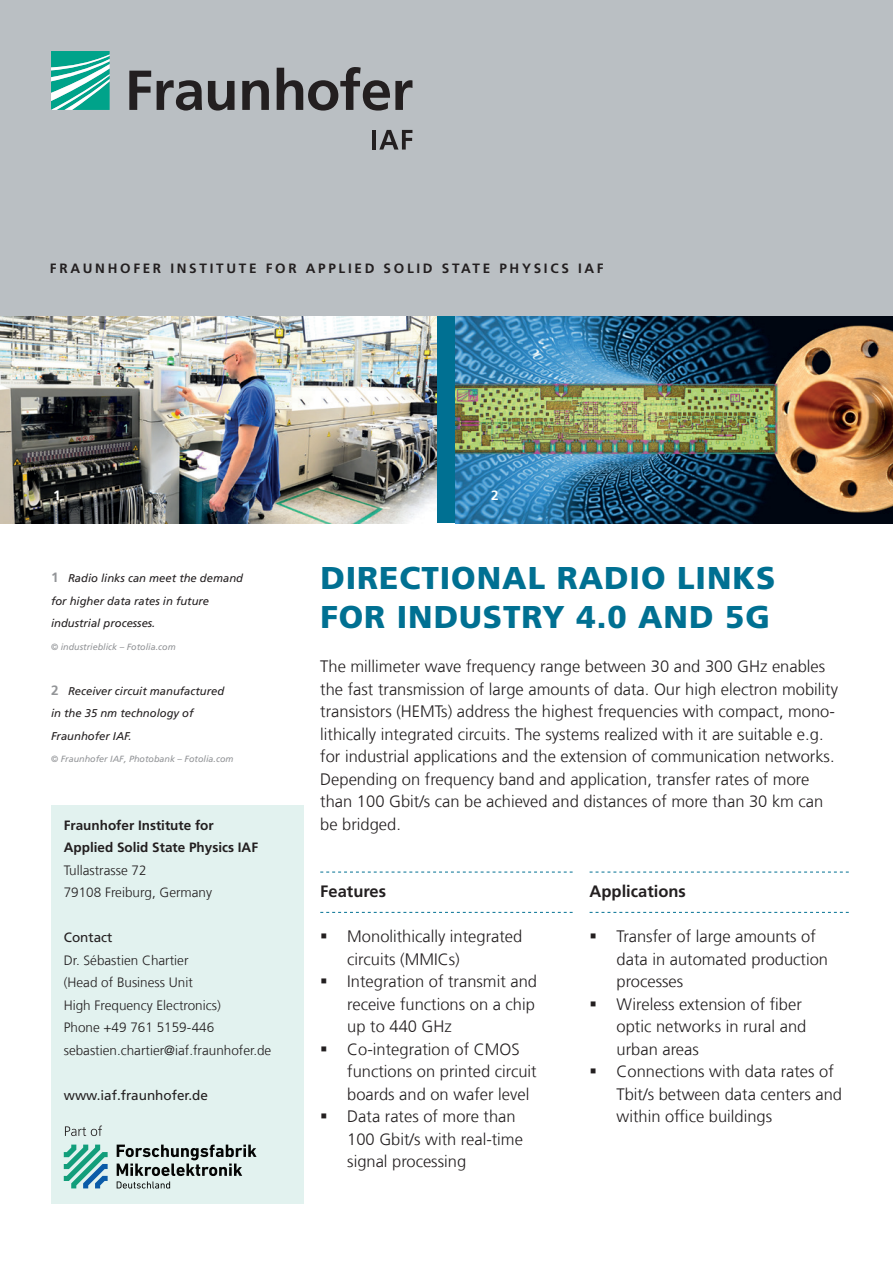
<style>
.page{position:relative;width:893px;height:1263px;background:#fff}
.page>*{position:absolute;margin:0;border:0;box-sizing:border-box;transform-origin:0 0}
.t1{font:900 31.5px/39px "Frutiger LT Com";letter-spacing:.03em;color:#007092}
.t2{font:300 16.5px/22.5px "Frutiger LT Com";color:#231f20}
.t3{font:700 16.5px "Frutiger LT Com";color:#231f20}
.t4{font:300 13.5px/22.5px "Frutiger LT Com";color:#231f20}
.t5{font:700 13.5px/22.5px "Frutiger LT Com";color:#231f20}
.t6{font:700 13.5px "Frutiger LT Com";letter-spacing:.2em;color:#231f20}
.t7{font:13.5px "Frutiger LT Com";color:#231f20}
.t8{font:700 13.5px "Frutiger LT Com";color:#fff}
.t9{font:italic 11.25px/22.5px "Frutiger LT Com";color:#231f20}
.t10{font:italic 9px "Frutiger LT Com";color:#939598}
.s1{font-weight:700;font-style:normal;font-size:13.5px;color:#939598}
</style>
<div class="page">
<div style="left:435px;top:306px;width:31px;height:217px;background:#007092"></div>
<img style="left:455px;top:315px;width:438px;height:208px">
<img style="left:0;top:315px;width:437px;height:208px">
<svg style="left:320px;top:872px;width:253px;height:1px"></svg>
<svg style="left:320px;top:912px;width:253px;height:1px"></svg>
<div style="left:51px;top:805px;width:252px;height:398px;background:#e2f2ef"></div>
<div style="left:0;top:0;width:893px;height:315px;background:#babfc3"></div>
<svg style="left:51px;top:51px;width:59px;height:59px;background:#4bbcab"></svg>
<svg style="left:129px;top:67px;width:283px;height:44px"></svg>
<hr style="left:372px;top:130px;width:4px;height:20px;background:#231f20">
<svg style="left:379px;top:130px;width:33px;height:20px"></svg>
<svg style="left:590px;top:872px;width:259px;height:1px"></svg>
<svg style="left:590px;top:912px;width:259px;height:1px"></svg>
<svg style="left:64px;top:1144px;width:44px;height:44px"></svg>
<svg style="left:117px;top:1144px;width:140px;height:44px"></svg>
<svg style="left:65px;top:1125px;width:37px;height:11px"></svg>
<p class="t6" style="left:50px;top:260px;width:555px">FRAUNHOFER INSTITUTE FOR APPLIED SOLID STATE PHYSICS IAF</p>
<p class="t8" style="left:53px;top:488px;width:9px">1</p>
<p class="t8" style="left:491px;top:488px;width:9px">2</p>
<p class="t9" style="left:51px;top:567px;width:194px"><span class="s1">1</span> Radio links can meet the demand for higher data rates in future industrial processes.</p>
<p class="t10" style="left:51px;top:641px;width:126px">© industrieblick – Fotolia.com</p>
<p class="t9" style="left:51px;top:679px;width:175px"><span class="s1">2</span> Receiver circuit manufactured in the 35 nm technology of<br>Fraunhofer IAF.</p>
<p class="t10" style="left:51px;top:754px;width:184px">© Fraunhofer IAF, Photobank – Fotolia.com</p>
<p class="t5" style="left:64px;top:814px;width:196px">Fraunhofer Institute for<br>Applied Solid State Physics IAF</p>
<p class="t4" style="left:64px;top:859px;width:150px">Tullastrasse 72<br>79108 Freiburg, Germany</p>
<p class="t7" style="left:64px;top:929px;width:50px">Contact</p>
<p class="t4" style="left:64px;top:949px;width:209px">Dr. Sébastien Chartier<br>(Head of Business Unit<br>High Frequency Electronics)<br>Phone +49 761 5159-446 sebastien.chartier@iaf.fraunhofer.de</p>
<p class="t7" style="left:64px;top:1087px;width:146px">www.iaf.fraunhofer.de</p>
<h1 class="t1" style="left:320px;top:558px;width:457px">DIRECTIONAL RADIO LINKS<br>FOR INDUSTRY 4.0 AND 5G</h1>
<p class="t2" style="left:320px;top:655px;width:519px">The millimeter wave frequency range between 30 and 300 GHz enables the fast transmission of large amounts of data. Our high electron mobility transistors (HEMTs) address the highest frequencies with compact, mono&shy;lithically integrated circuits. The systems realized with it are suitable e.g. for industrial applications and the extension of communication networks.<br>Depending on frequency band and application, transfer rates of more than 100 Gbit/s can be achieved and distances of more than 30 km can be bridged.</p>
<p class="t3" style="left:320px;top:882px;width:67px">Features</p>
<p class="t2" style="left:347px;top:925px;width:177px;text-indent:-27px">▪ Monolithically integrated circuits (MMICs)</p>
<p class="t2" style="left:347px;top:970px;width:191px;text-indent:-27px">▪ Integration of transmit and receive functions on a chip up to 440 GHz</p>
<p class="t2" style="left:347px;top:1038px;width:191px;text-indent:-27px">▪ Co-integration of CMOS functions on printed circuit boards and on wafer level</p>
<p class="t2" style="left:347px;top:1105px;width:177px;text-indent:-27px">▪ Data rates of more than<br>100 Gbit/s with real-time signal processing</p>
<p class="t3" style="left:590px;top:882px;width:98px">Applications</p>
<p class="t2" style="left:617px;top:925px;width:213px;text-indent:-27px">▪ Transfer of large amounts of data in automated production processes</p>
<p class="t2" style="left:617px;top:993px;width:191px;text-indent:-27px">▪ Wireless extension of fiber optic networks in rural and urban areas</p>
<p class="t2" style="left:617px;top:1060px;width:227px;text-indent:-27px">▪ Connections with data rates of<br>Tbit/s between data centers and within office buildings</p>
</div>
